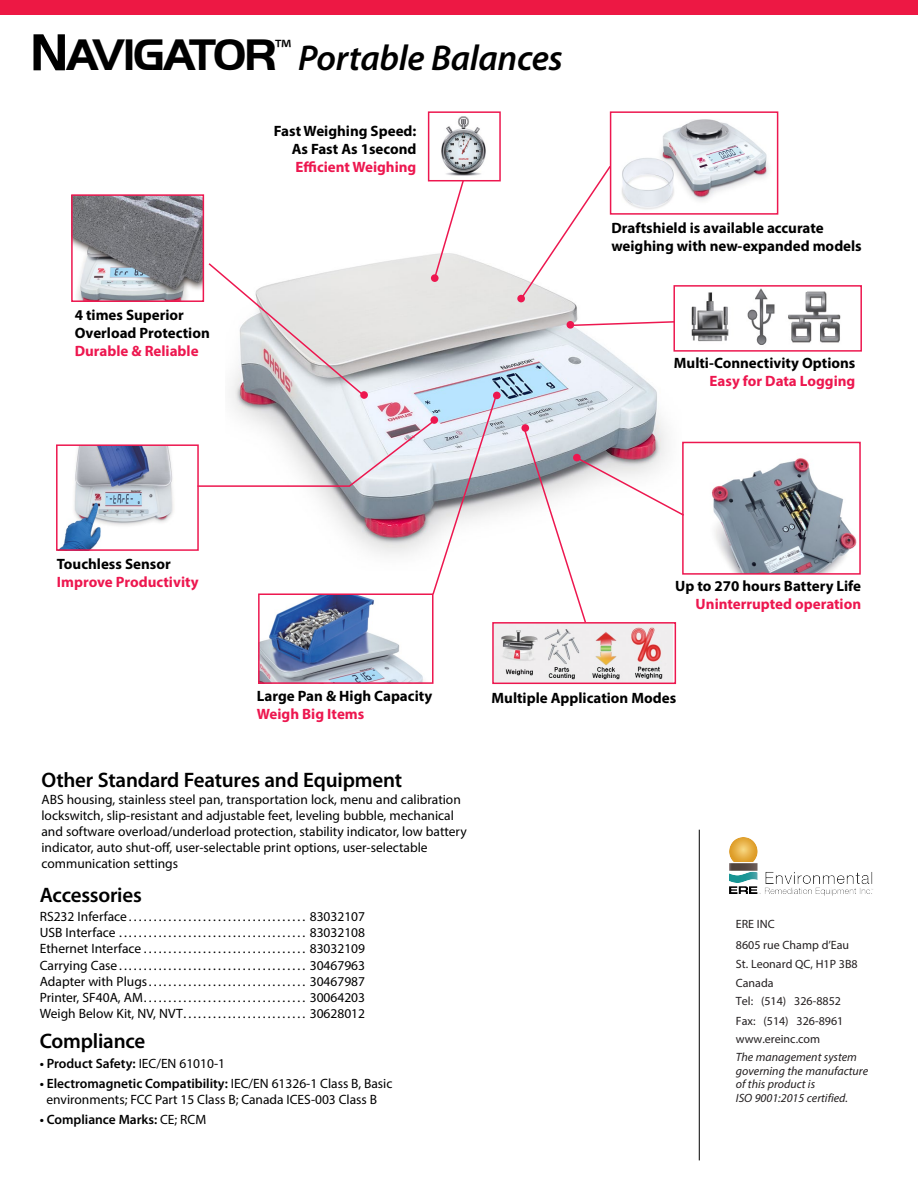
<style>
.page{position:relative;width:918px;height:1188px;background:#fff}
.page>*{position:absolute;margin:0;border:0;box-sizing:border-box;transform-origin:0 0}
.t1{font:italic 600 36px "Myriad Pro";letter-spacing:-.01em;color:#000}
.t2{font:600 21px "Myriad Pro";letter-spacing:-.01em;color:#000}
.t3{font:700 15px/18px "Myriad Pro";color:#000}
.t4{font:700 15px "Myriad Pro";color:#ed174f}
.t5{font:13.5px/16.2px "Myriad Pro";color:#000}
.t6{font:600 13.5px "Myriad Pro";color:#000}
.t7{font:12px/18.9px "Myriad Pro";color:#231f20}
.t8{font:italic 12px/13.5px "Myriad Pro";color:#231f20}
.s1{font-family:"Handel Got D";font-weight:700;font-style:normal;font-size:54px}
.s2{font-family:"Handel Got D";font-weight:700;font-style:normal;font-size:45.9px}
.s3{font-weight:400}
.s4{font-weight:600}
</style>
<div class="page">
<div style="left:0;top:0;width:918px;height:15px;background:#ed1844"></div>
<hr style="left:699px;top:830px;width:1px;height:330px;background:#000">
<img style="left:74px;top:197px;width:122px;height:102px">
<div style="left:71px;top:194px;width:133px;height:108px;border:2px solid #ed174f"></div>
<img style="left:441px;top:116px;width:45px;height:48px">
<div style="left:428px;top:111px;width:73px;height:70px;border:2px solid #ed174f"></div>
<img style="left:60px;top:447px;width:114px;height:101px">
<div style="left:56px;top:444px;width:143px;height:107px;border:2px solid #ed174f"></div>
<img style="left:691px;top:288px;width:150px;height:57px">
<div style="left:673px;top:285px;width:189px;height:67px;border:2px solid #ed174f"></div>
<img style="left:628px;top:119px;width:141px;height:82px">
<div style="left:610px;top:111px;width:168px;height:104px;border:2px solid #ed174f"></div>
<img style="left:711px;top:458px;width:146px;height:114px">
<div style="left:682px;top:442px;width:179px;height:133px;border:2px solid #ed174f"></div>
<svg style="left:196px;top:164px;width:490px;height:521px"></svg>
<div style="left:573px;top:454px;width:8px;height:7px;background:#ed174f;border-radius:50%"></div>
<img style="left:730px;top:838px;width:143px;height:58px">
<h1 class="t1" style="left:30px;top:35px;width:535px"><span class="s1">N</span><span class="s2">AVIGATOR</span><sup>™</sup> Portable Balances</h1>
<p class="t3" style="left:75px;top:305px;width:137px">4 times Superior<br>Overload Protection</p>
<p class="t4" style="left:75px;top:341px;width:125px">Durable &amp; Reliable</p>
<p class="t3" style="left:274px;top:121px;width:144px;text-align:right">Fast Weighing Speed:<br>As Fast As 1second</p>
<p class="t4" style="left:296px;top:157px;width:122px">Efficient Weighing</p>
<p class="t3" style="left:611px;top:218px;width:252px">Draftshield is available accurate weighing with new-expanded models</p>
<p class="t3" style="left:674px;top:354px;width:183px">Multi-Connectivity Options</p>
<p class="t4" style="left:710px;top:372px;width:147px">Easy for Data Logging</p>
<p class="t3" style="left:57px;top:554px;width:115px">Touchless Sensor</p>
<p class="t4" style="left:57px;top:572px;width:143px">Improve Productivity</p>
<p class="t3" style="left:675px;top:577px;width:188px">Up to 270 hours Battery Life</p>
<p class="t4" style="left:696px;top:594px;width:167px">Uninterrupted operation</p>
<p class="t3" style="left:257px;top:686px;width:177px">Large Pan &amp; High Capacity</p>
<p class="t4" style="left:257px;top:704px;width:109px">Weigh Big Items</p>
<h2 class="t2" style="left:41px;top:767px;width:362px">Other Standard Features and Equipment</h2>
<p class="t5" style="left:41px;top:791px;width:427px">ABS housing, stainless steel pan, transportation lock, menu and calibration lockswitch, slip-resistant and adjustable feet, leveling bubble, mechanical and software overload/underload protection, stability indicator, low battery indicator, auto shut-off, user-selectable print options, user-selectable communication settings</p>
<h2 class="t2" style="left:40px;top:881px;width:104px">Accessories</h2>
<p class="t5" style="left:40px;top:908px;width:327px;text-align:justify">RS232 Inferface.................................... 83032107<br>USB Interface...................................... 83032108<br>Ethernet Interface................................. 83032109<br>Carrying Case...................................... 30467963<br>Adapter with Plugs................................ 30467987<br>Printer, SF40A, AM................................. 30064203<br>Weigh Below Kit, NV, NVT......................... 30628012</p>
<h2 class="t2" style="left:40px;top:1028px;width:107px">Compliance</h2>
<p class="t6" style="left:40px;top:1055px;width:187px">• Product Safety: <span class="s3">IEC/EN 61010-1</span></p>
<p class="t5" style="left:47px;top:1075px;width:347px;text-indent:-7px"><span class="s4">• Electromagnetic Compatibility:</span> IEC/EN 61326-1 Class B, Basic environments; FCC Part 15 Class B; Canada ICES-003 Class B</p>
<p class="t6" style="left:40px;top:1111px;width:168px">• Compliance Marks: <span class="s3">CE; RCM</span></p>
<p class="t3" style="left:492px;top:688px;width:186px">Multiple Application Modes</p>
<p class="t7" style="left:736px;top:914px;width:115px;line-height:20.2px">ERE INC<br>8605 rue Champ d’Eau</p>
<p class="t7" style="left:736px;top:954px;width:123px">St. Leonard QC, H1P 3B8<br>Canada<br>Tel: (514) 326-8852<br>Fax: (514) 326-8961 www.ereinc.com</p>
<p class="t8" style="left:736px;top:1050px;width:134px">The management system governing the manufacture of this product is<br>ISO 9001:2015 certified.</p>
</div>
